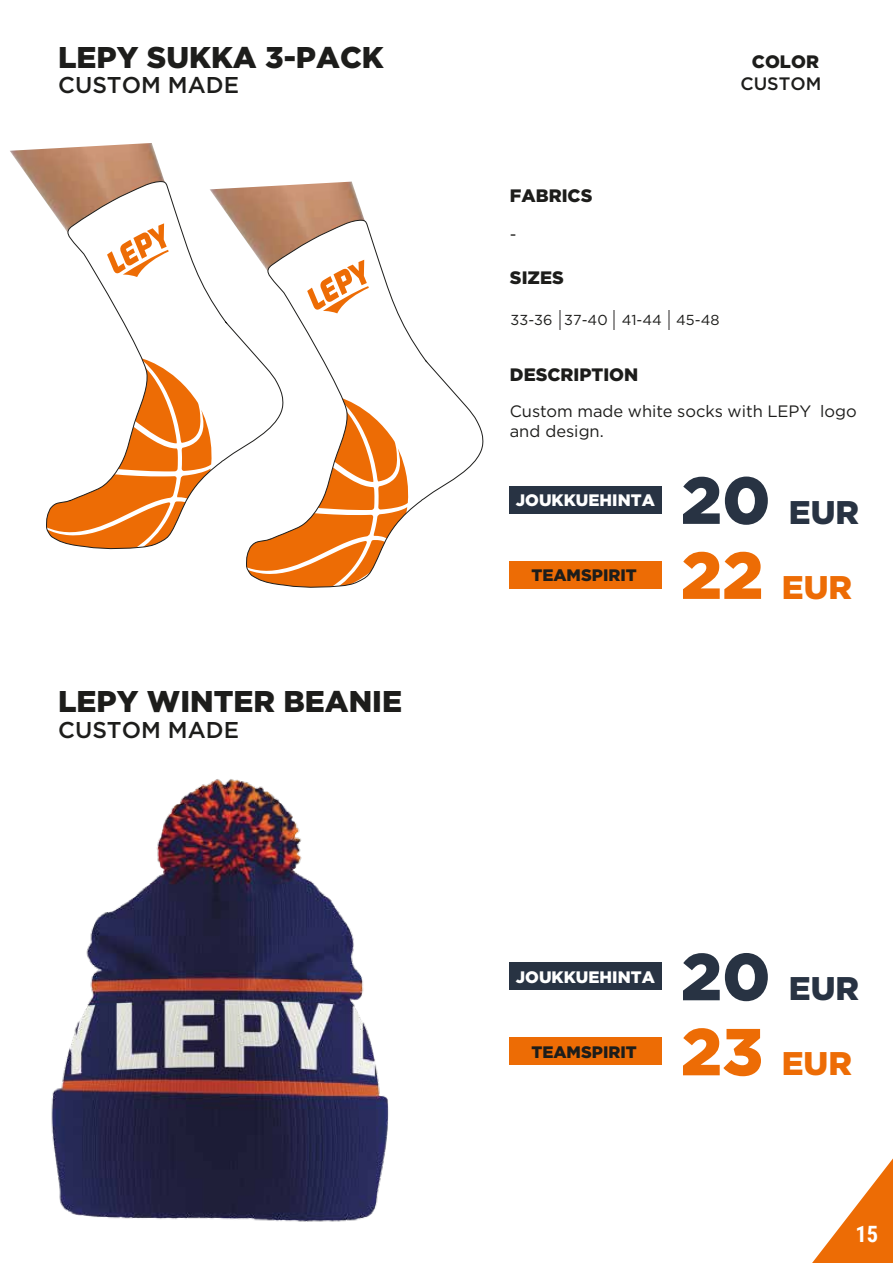
<style>
.page{position:relative;width:893px;height:1263px;background:#fff}
.page>*{position:absolute;margin:0;border:0;box-sizing:border-box;transform-origin:0 0}
.t1{font:900 32.7px "Gotham HTF";color:#283343}
.t2{font:900 32.7px "Gotham HTF";color:#ed6c05}
.t3{font:900 30px "Gotham HTF";color:#1d1d1b}
.t4{font:500 22.8px "Gotham HTF";color:#1d1d1b}
.t5{font:700 22.5px "Roboto Condensed";color:#fff}
.t6{font:900 18px "Gotham HTF";color:#1d1d1b}
.t7{font:500 18px "Gotham HTF";color:#1d1d1b}
.t8{font:900 16.65px "Gotham HTF";color:#fff}
.t9{font:900 16.65px "Gotham HTF";color:#1d1d1b}
.t10{font:16.5px/19.8px "Gotham HTF";color:#1d1d1b}
.t11{font:14.4px "Gotham HTF";color:#1d1d1b}
.s1{font-size:66.3px}
</style>
<div class="page">
<svg style="left:812px;top:1158px;width:81px;height:105px"></svg>
<svg style="left:614px;top:310px;width:1px;height:20px"></svg>
<hr style="left:668px;top:310px;width:2px;height:20px;background:#939292">
<svg style="left:559px;top:310px;width:1px;height:20px"></svg>
<img style="left:284px;top:182px;width:80px;height:37px">
<img style="left:10px;top:143px;width:155px;height:59px">
<svg style="left:246px;top:219px;width:237px;height:369px"></svg>
<svg style="left:46px;top:181px;width:238px;height:368px"></svg>
<div style="left:510px;top:486px;width:152px;height:27px;background:#283343"></div>
<div style="left:510px;top:561px;width:152px;height:27px;background:#ed6c05"></div>
<div style="left:510px;top:962px;width:152px;height:28px;background:#283343"></div>
<div style="left:510px;top:1037px;width:152px;height:28px;background:#ed6c05"></div>
<img style="left:51px;top:779px;width:338px;height:443px">
<h2 class="t3" style="left:58px;top:40px;width:327px">LEPY SUKKA 3-PACK</h2>
<h3 class="t4" style="left:58px;top:72px;width:182px">CUSTOM MADE</h3>
<h2 class="t3" style="left:58px;top:684px;width:345px">LEPY WINTER BEANIE</h2>
<h3 class="t4" style="left:58px;top:717px;width:182px">CUSTOM MADE</h3>
<p class="t6" style="left:752px;top:51px;width:69px">COLOR</p>
<p class="t7" style="left:740px;top:73px;width:83px">CUSTOM</p>
<p class="t6" style="left:510px;top:185px;width:84px">FABRICS</p>
<p class="t10" style="left:510px;top:224px;width:8px">-</p>
<p class="t6" style="left:510px;top:267px;width:55px">SIZES</p>
<p class="t11" style="left:511px;top:312px;width:210px">33-36 37-40 41-44 45-48</p>
<p class="t6" style="left:510px;top:364px;width:130px">DESCRIPTION</p>
<p class="t10" style="left:510px;top:401px;width:349px">Custom made white socks with LEPY logo and design.</p>
<p class="t8" style="left:516px;top:491px;width:140px">JOUKKUEHINTA</p>
<p class="t9" style="left:531px;top:566px;width:107px">TEAMSPIRIT</p>
<h1 class="t1" style="left:681px;top:493px;width:180px"><span class="s1">20</span> EUR</h1>
<h1 class="t2" style="left:681px;top:568px;width:173px"><span class="s1">22</span> EUR</h1>
<p class="t8" style="left:516px;top:967px;width:140px">JOUKKUEHINTA</p>
<p class="t9" style="left:531px;top:1042px;width:107px">TEAMSPIRIT</p>
<h1 class="t1" style="left:681px;top:970px;width:180px"><span class="s1">20</span> EUR</h1>
<h1 class="t2" style="left:681px;top:1045px;width:173px"><span class="s1">23</span> EUR</h1>
<h3 class="t5" style="left:855px;top:1218px;width:24px">15</h3>
</div>
